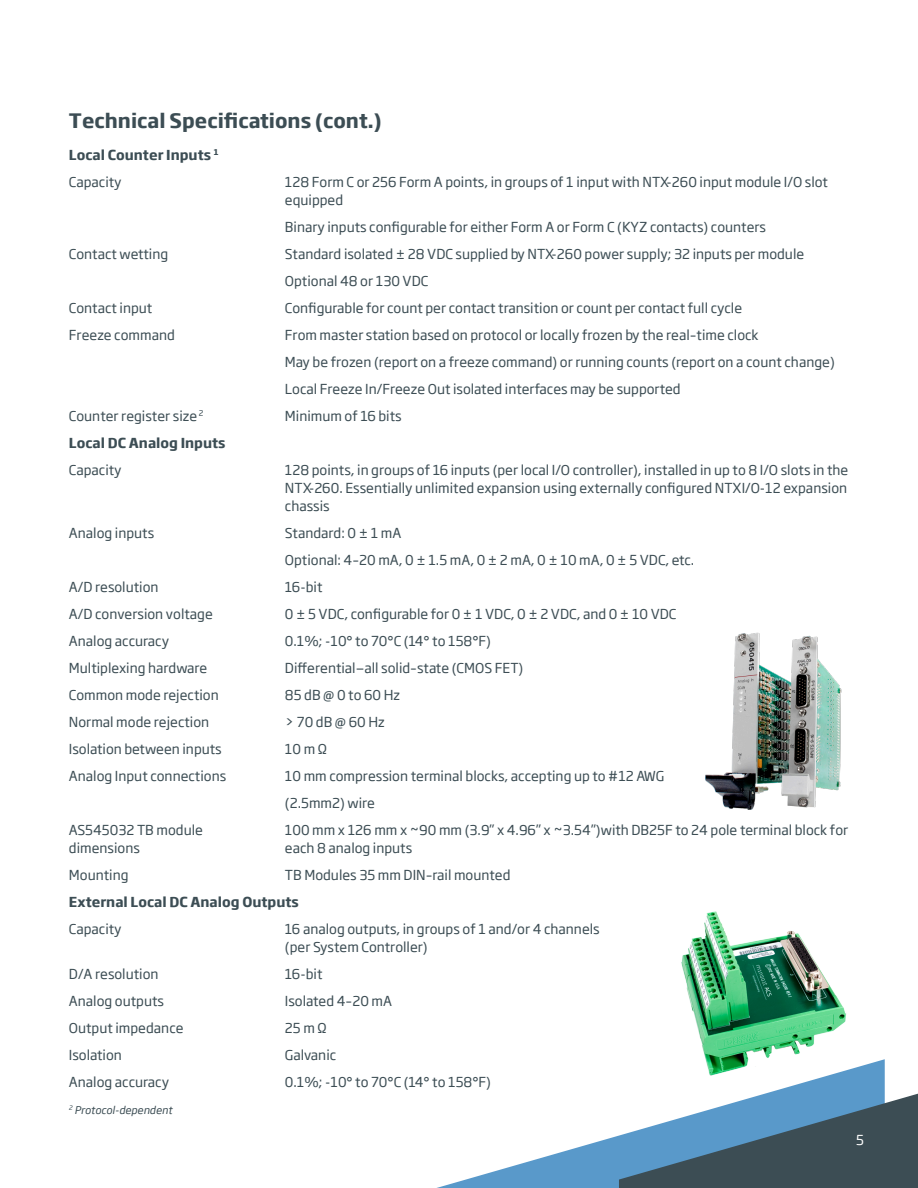
<style>
.page{position:relative;width:918px;height:1188px;background:#fff}
.page>*{position:absolute;margin:0;border:0;box-sizing:border-box;transform-origin:0 0}
.t1{font:700 19.5px "Soho Gothic Pro";color:#3c4d54}
.T1{font:13.5px/18px "Soho Gothic Pro";color:#3c4d54}
.T1-2{font:700 13.5px "Soho Gothic Pro";color:#3c4d54}
.t2{font:13.5px "Soho Gothic Pro";color:#fff}
.T1-3{font:italic 10.5px "Soho Gothic Pro";color:#3c4d54}
</style>
<div class="page">
<svg style="left:437px;top:1083px;width:448px;height:105px"></svg>
<svg style="left:619px;top:1090px;width:299px;height:98px;background:#5f7e93"></svg>
<img style="left:705px;top:632px;width:137px;height:178px">
<img style="left:681px;top:911px;width:204px;height:172px">
<h2 class="t1" style="left:69px;top:105px;width:314px">Technical Specifications (cont.)</h2>
<p class="T1-2" style="left:69px;top:144px;width:151px">Local Counter Inputs <sup>1</sup></p>
<p class="T1" style="left:69px;top:172px;width:54px">Capacity</p>
<p class="T1" style="left:285px;top:172px;width:545px">128 Form C or 256 Form A points, in groups of 1 input with NTX-260 input module I/O slot equipped</p>
<p class="T1" style="left:285px;top:217px;width:483px">Binary inputs configurable for either Form A or Form C (KYZ contacts) counters</p>
<p class="T1" style="left:69px;top:244px;width:101px">Contact wetting</p>
<p class="T1" style="left:285px;top:244px;width:521px">Standard isolated ± 28 VDC supplied by NTX-260 power supply; 32 inputs per module</p>
<p class="T1" style="left:285px;top:271px;width:145px">Optional 48 or 130 VDC</p>
<p class="T1" style="left:69px;top:298px;width:85px">Contact input</p>
<p class="T1" style="left:285px;top:298px;width:459px">Configurable for count per contact transition or count per contact full cycle</p>
<p class="T1" style="left:69px;top:325px;width:107px">Freeze command</p>
<p class="T1" style="left:285px;top:325px;width:475px">From master station based on protocol or locally frozen by the real–time clock</p>
<p class="T1" style="left:285px;top:352px;width:551px">May be frozen (report on a freeze command) or running counts (report on a count change)</p>
<p class="T1" style="left:285px;top:379px;width:397px">Local Freeze In/Freeze Out isolated interfaces may be supported</p>
<p class="T1" style="left:69px;top:406px;width:136px">Counter register size <sup>2</sup></p>
<p class="T1" style="left:285px;top:406px;width:118px">Minimum of 16 bits</p>
<p class="T1-2" style="left:69px;top:432px;width:158px">Local DC Analog Inputs</p>
<p class="T1" style="left:69px;top:460px;width:54px">Capacity</p>
<p class="T1" style="left:285px;top:460px;width:565px;text-align:justify">128 points, in groups of 16 inputs (per local I/O controller), installed in up to 8 I/O slots in the NTX-260. Essentially unlimited expansion using externally configured NTXI/O-12 expansion chassis</p>
<p class="T1" style="left:69px;top:523px;width:87px">Analog inputs</p>
<p class="T1" style="left:285px;top:523px;width:118px">Standard: 0 ± 1 mA</p>
<p class="T1" style="left:285px;top:550px;width:411px">Optional: 4–20 mA, 0 ± 1.5 mA, 0 ± 2 mA, 0 ± 10 mA, 0 ± 5 VDC, etc.</p>
<p class="T1" style="left:69px;top:577px;width:91px">A/D resolution</p>
<p class="T1" style="left:285px;top:577px;width:39px">16-bit</p>
<p class="T1" style="left:69px;top:604px;width:145px">A/D conversion voltage</p>
<p class="T1" style="left:285px;top:604px;width:393px">0 ± 5 VDC, configurable for 0 ± 1 VDC, 0 ± 2 VDC, and 0 ± 10 VDC</p>
<p class="T1" style="left:69px;top:631px;width:102px">Analog accuracy</p>
<p class="T1" style="left:285px;top:631px;width:208px">0.1%; -10° to 70°C (14° to 158°F)</p>
<p class="T1" style="left:69px;top:658px;width:140px">Multiplexing hardware</p>
<p class="T1" style="left:285px;top:658px;width:240px">Differential—all solid–state (CMOS FET)</p>
<p class="T1" style="left:69px;top:685px;width:151px">Common mode rejection</p>
<p class="T1" style="left:285px;top:685px;width:117px">85 dB @ 0 to 60 Hz</p>
<p class="T1" style="left:69px;top:712px;width:142px">Normal mode rejection</p>
<p class="T1" style="left:285px;top:712px;width:101px">&gt; 70 dB @ 60 Hz</p>
<p class="T1" style="left:69px;top:739px;width:154px">Isolation between inputs</p>
<p class="T1" style="left:285px;top:739px;width:44px">10 m Ω</p>
<p class="T1" style="left:69px;top:766px;width:159px">Analog Input connections</p>
<p class="T1" style="left:285px;top:766px;width:381px">10 mm compression terminal blocks, accepting up to #12 AWG</p>
<p class="T1" style="left:285px;top:793px;width:92px">(2.5mm2) wire</p>
<p class="T1" style="left:69px;top:820px;width:136px">AS545032 TB module</p>
<p class="T1" style="left:285px;top:820px;width:565px">100 mm x 126 mm x ~90 mm (3.9” x 4.96” x ~3.54”)with DB25F to 24 pole terminal block for</p>
<p class="T1" style="left:69px;top:838px;width:73px">dimensions</p>
<p class="T1" style="left:285px;top:838px;width:129px">each 8 analog inputs</p>
<p class="T1" style="left:69px;top:865px;width:61px">Mounting</p>
<p class="T1" style="left:285px;top:865px;width:227px">TB Modules 35 mm DIN–rail mounted</p>
<p class="T1-2" style="left:69px;top:891px;width:232px">External Local DC Analog Outputs</p>
<p class="T1" style="left:69px;top:919px;width:54px">Capacity</p>
<p class="T1" style="left:285px;top:919px;width:316px">16 analog outputs, in groups of 1 and/or 4 channels (per System Controller)</p>
<p class="T1" style="left:69px;top:964px;width:91px">D/A resolution</p>
<p class="T1" style="left:285px;top:964px;width:39px">16-bit</p>
<p class="T1" style="left:69px;top:991px;width:97px">Analog outputs</p>
<p class="T1" style="left:285px;top:991px;width:109px">Isolated 4–20 mA</p>
<p class="T1" style="left:69px;top:1018px;width:116px">Output impedance</p>
<p class="T1" style="left:285px;top:1018px;width:43px">25 m Ω</p>
<p class="T1" style="left:69px;top:1045px;width:55px">Isolation</p>
<p class="T1" style="left:285px;top:1045px;width:53px">Galvanic</p>
<p class="T1" style="left:69px;top:1072px;width:102px">Analog accuracy</p>
<p class="T1" style="left:285px;top:1072px;width:208px">0.1%; -10° to 70°C (14° to 158°F)</p>
<p class="T1-3" style="left:69px;top:1102px;width:105px"><sup>2</sup> Protocol-dependent</p>
<p class="t2" style="left:856px;top:1129px;width:9px">5</p>
</div>
